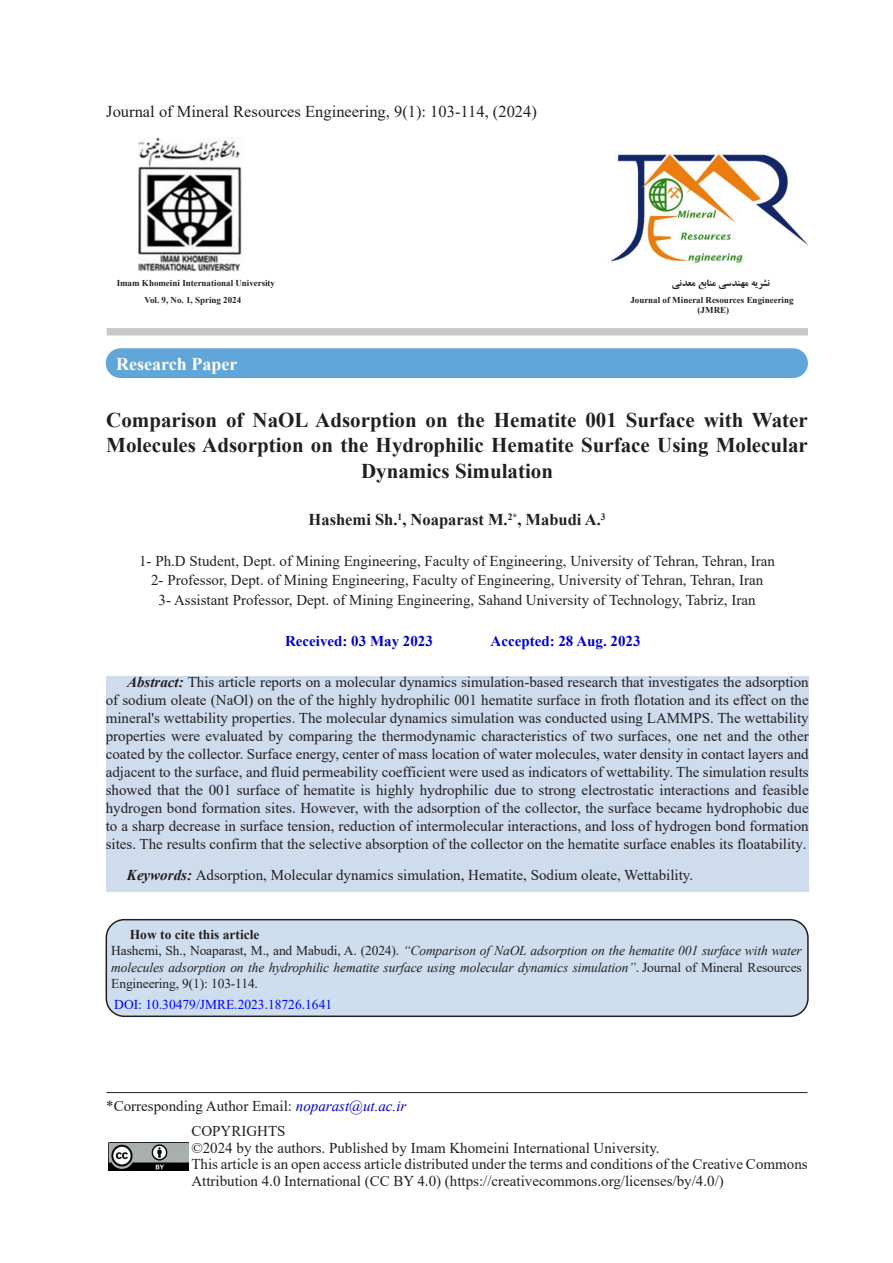
<style>
.page{position:relative;width:893px;height:1263px;background:#fff}
.page>*{position:absolute;margin:0;border:0;box-sizing:border-box;transform-origin:0 0}
.عنوان_مقاله{font:700 21px/25.2px "Times New Roman";color:#231f20;text-align:center}
.t1{font:700 18px "Times New Roman";color:#fff}
.متن_اصلی{font:16.5px "Times New Roman";color:#231f20}
.نام_نویسندگان{font:700 16.5px "Times New Roman";color:#231f20}
.چکیده{font:15px/18px "Times New Roman";color:#231f20;text-align:justify}
.متن_اصلی-2{font:15px/16.5px "Times New Roman";color:#231f20}
.چکیده_و_کلمات_کلیدی{font:15px "Times New Roman";color:#231f20}
.تاریخ_دریافت{font:700 15px "Times New Roman";color:#00c}
.متن_اصلی-3{font:italic 13.5px/16.5px "Times New Roman";letter-spacing:-.01em;color:#222;text-align:justify}
.t2{font:13.5px "Times New Roman";color:#00f}
.متن_اصلی-4{font:700 13.5px "Times New Roman";color:#231f20}
.t3{font:700 10.5px "B Zar";color:#231f20}
.t4{font:700 9px/10.5px "Times New Roman";color:#231f20;text-align:center}
.s1{font-weight:700;font-style:italic}
.s2{font-style:normal;color:#231f20}
.s3{font-style:normal}
.s4{font-style:italic;color:#00c}
</style>
<div class="page">
<div style="left:107px;top:328px;width:701px;height:7px;background:#c7c8ca"></div>
<img style="left:139px;top:137px;width:103px;height:135px">
<img style="left:610px;top:153px;width:198px;height:113px">
<div style="left:106px;top:348px;width:702px;height:30px;background:#61a6d8;border-radius:15px"></div>
<hr style="left:107px;top:1092px;width:700px;height:1px;background:#231f20">
<img style="left:109px;top:1143px;width:79px;height:28px">
<div style="left:106px;top:920px;width:702px;height:96px;background:#cedeee;border-radius:18px"></div>
<div style="left:106px;top:919px;width:703px;height:98px;border:2px solid #231f20;border-radius:18px"></div>
<div style="left:106px;top:676px;width:703px;height:216px;background:#cedced"></div>
<p class="متن_اصلی" style="left:106px;top:100px;width:432px">Journal of Mineral Resources Engineering : (1)9, 103-114, )2024(</p>
<p class="t4" style="left:117px;top:278px;width:160px">Imam Khomeini International University</p>
<p class="t4" style="left:144px;top:295px;width:98px">Vol. 9, No. 1, Spring 2024</p>
<p class="t1" style="left:116px;top:351px;width:123px">Research Paper</p>
<p class="t3" style="left:672px;top:276px;width:100px">ی دن عمع یمن ا ب دس نشريهمهن</p>
<p class="t4" style="left:630px;top:294px;width:165px">Journal of Mineral Resources Engineering (JMRE(</p>
<p class="عنوان_مقاله" style="left:106px;top:407px;width:703px">Comparison of NaOL Adsorption on the Hematite 001 Surface with Water<br>Molecules Adsorption on the Hydrophilic Hematite Surface Using Molecular<br>Dynamics Simulation</p>
<p class="نام_نویسندگان" style="left:309px;top:508px;width:299px">Hashemi Sh.<sup>1</sup>, Noaparast M ,<sup>*</sup>. <sup>2</sup> Mabudi A.<sup>3</sup></p>
<p class="چکیده" style="left:139px;top:551px;width:637px">1- Ph D. Student, Dept. of Mining Engineering, Faculty of Engineering, University of Tehran, Tehran, Iran</p>
<p class="چکیده" style="left:151px;top:571px;width:614px">2- Professor, Dept. of Mining Engineering, Faculty of Engineering, University of Tehran, Tehran, Iran</p>
<p class="چکیده" style="left:159px;top:590px;width:598px">3- Assistant Professor, Dept. of Mining Engineering, Sahand University of Technology, Tabriz, Iran</p>
<p class="تاریخ_دریافت" style="left:285px;top:630px;width:149px">Received: 03 May 2023</p>
<p class="تاریخ_دریافت" style="left:491px;top:630px;width:151px">Accepted: 28 Aug. 2023</p>
<p class="چکیده" style="left:106px;top:672px;width:704px;text-indent:21px"><span class="s1">Abstract:</span> This article reports on a molecular dynamics simulation-based research that investigates the adsorption of sodium oleate (NaOl) on the of the highly hydrophilic 001 hematite surface in froth flotation and its effect on the mineral s' wettability properties. The molecular dynamics simulation was conducted using LAMMPS. The wettability properties were evaluated by comparing the thermodynamic characteristics of two surfaces, one net and the other coated by the collector. Surface energy, center of mass location of water molecules, water density in contact layers and adjacent to the surface, and fluid permeability coefficient were used as indicators of wettability. The simulation results showed that the 001 surface of hematite is highly hydrophilic due to strong electrostatic interactions and feasible hydrogen bond formation sites. However, with the adsorption of the collector, the surface became hydrophobic due to a sharp decrease in surface tension, reduction of intermolecular interactions, and loss of hydrogen bond formation sites. The results confirm that the selective absorption of the collector on the hematite surface enables its floatability.</p>
<p class="چکیده_و_کلمات_کلیدی" style="left:127px;top:864px;width:568px"><span class="s1">Keywords:</span> Adsorption, Molecular dynamics simulation, Hematite, Sodium oleate, Wettability.</p>
<p class="متن_اصلی-4" style="left:130px;top:924px;width:131px">How to cite this article</p>
<p class="متن_اصلی-3" style="left:111px;top:942px;width:692px"><span class="s2">Hashemi, Sh., Noaparast M, ., and Mabudi A, (. 2024</span> “<span class="s2">. )</span> Comparison ofNaOL adsorption on the hematite 001 surface with water molecules adsorption on the hydrophilic hematite surface using molecular dynamics simulation <span class="s3">.</span>” <span class="s3">Journal of Mineral Resources Engineering</span> <span class="s2">:</span> <span class="s3">(1)9,</span> <span class="s2">103-114.</span></p>
<p class="t2" style="left:114px;top:995px;width:219px">DOI: 10.30479/JMRE.2023.18726.1641</p>
<p class="متن_اصلی-2" style="left:106px;top:1097px;width:302px">*Corresponding Author Email: <span class="s4">noparast@ut.ac i r.</span></p>
<p class="متن_اصلی-2" style="left:191px;top:1122px;width:96px">COPYRIGHTS</p>
<p class="متن_اصلی-2" style="left:191px;top:1139px;width:470px">©2024 by the authors. Published by Imam Khomeini International University.</p>
<p class="متن_اصلی-2" style="left:191px;top:1155px;width:618px">This article is an open access article distributed under the terms and conditions of the Creative Commons<br>Attribution 4.0 International (CC BY 4.0) (https://creativecommons.org/licenses/by/4.0/(</p>
</div>
